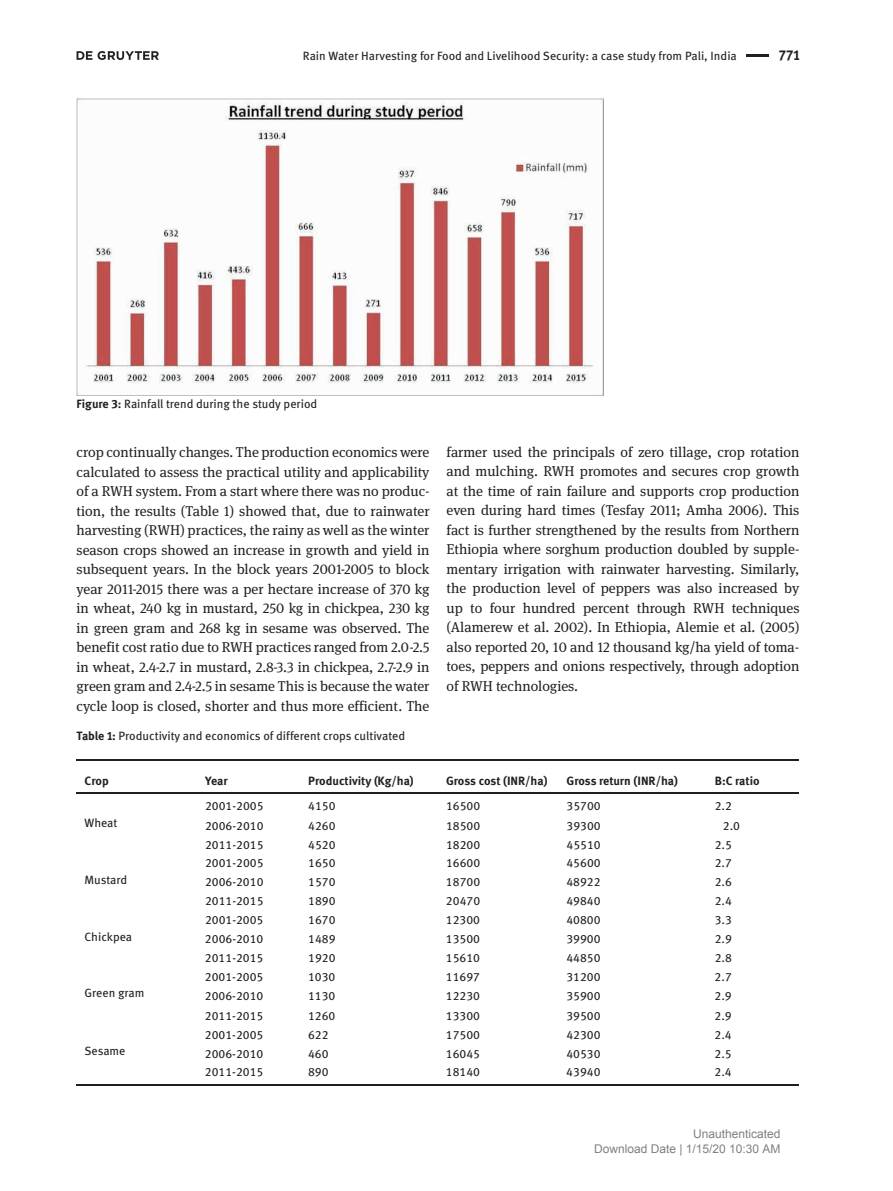
<style>
.page{position:relative;width:893px;height:1191px;background:#fff}
.page>*{position:absolute;margin:0;border:0;box-sizing:border-box;transform-origin:0 0}
.t1{font:14.25px/19.5px "DG Meta Serif Science";color:#231f20;text-align:justify}
.t2{font:700 14.25px "DG Meta Science";color:#231f20}
.t3{font:12px "DG Meta Science";color:#231f20}
.t4{font:700 12px "DG Meta Science";letter-spacing:-.005em;color:#231f20}
.t5{font:12px/15px "Arial";color:#808080;text-align:right}
.s1{font-weight:700}
</style>
<div class="page">
<svg style="left:77px;top:51px;width:82px;height:9px"></svg>
<hr style="left:747px;top:55px;width:22px;height:2px;background:#231f20">
<img style="left:77px;top:98px;width:526px;height:297px">
<hr style="left:77px;top:759px;width:120px;height:2px;background:#231f20">
<hr style="left:197px;top:759px;width:103px;height:2px;background:#231f20">
<hr style="left:300px;top:759px;width:138px;height:2px;background:#231f20">
<hr style="left:438px;top:759px;width:120px;height:2px;background:#231f20">
<hr style="left:558px;top:759px;width:149px;height:2px;background:#231f20">
<hr style="left:707px;top:759px;width:91px;height:2px;background:#231f20">
<hr style="left:77px;top:792px;width:120px;height:2px;background:#231f20">
<hr style="left:197px;top:792px;width:103px;height:2px;background:#231f20">
<hr style="left:300px;top:792px;width:138px;height:2px;background:#231f20">
<hr style="left:438px;top:792px;width:120px;height:2px;background:#231f20">
<hr style="left:558px;top:792px;width:149px;height:2px;background:#231f20">
<hr style="left:707px;top:792px;width:91px;height:2px;background:#231f20">
<hr style="left:77px;top:1084px;width:120px;height:1px;background:#231f20">
<hr style="left:197px;top:1084px;width:103px;height:1px;background:#231f20">
<hr style="left:300px;top:1084px;width:138px;height:1px;background:#231f20">
<hr style="left:438px;top:1084px;width:120px;height:1px;background:#231f20">
<hr style="left:558px;top:1084px;width:149px;height:1px;background:#231f20">
<hr style="left:707px;top:1084px;width:91px;height:1px;background:#231f20">
<p class="t3" style="left:303px;top:46px;width:435px">Rain Water Harvesting for Food and Livelihood Security: a case study from Pali, India</p>
<p class="t2" style="left:779px;top:44px;width:22px">771</p>
<p class="t3" style="left:77px;top:395px;width:242px"><span class="s1">Figure 3:</span> Rainfall trend during the study period</p>
<p class="t1" style="left:77px;top:442px;width:354px">crop continually changes. The production economics were calculated to assess the practical utility and applicability of a RWH system. From a start where there was no produc&shy;tion, the results (Table 1) showed that, due to rainwater harvesting (RWH) practices, the rainy as well as the winter season crops showed an increase in growth and yield in subsequent years. In the block years 2001-2005 to block year 2011-2015 there was a per hectare increase of 370 kg in wheat, 240 kg in mustard, 250 kg in chickpea, 230 kg in green gram and 268 kg in sesame was observed. The benefit cost ratio due to RWH practices ranged from 2.0-2.5 in wheat, 2.4-2.7 in mustard, 2.8-3.3 in chickpea, 2.7-2.9 in green gram and 2.4-2.5 in sesame This is because the water cycle loop is closed, shorter and thus more efficient. The</p>
<p class="t1" style="left:446px;top:442px;width:354px">farmer used the principals of zero tillage, crop rotation and mulching. RWH promotes and secures crop growth at the time of rain failure and supports crop production even during hard times (Tesfay 2011; Amha 2006). This fact is further strengthened by the results from Northern Ethiopia where sorghum production doubled by supple&shy;mentary irrigation with rainwater harvesting. Similarly, the production level of peppers was also increased by up to four hundred percent through RWH techniques (Alamerew et al. 2002). In Ethiopia, Alemie et al. (2005) also reported 20, 10 and 12 thousand kg/ha yield of toma&shy;toes, peppers and onions respectively, through adoption of RWH technologies.</p>
<p class="t3" style="left:77px;top:726px;width:330px"><span class="s1">Table 1:</span> Productivity and economics of different crops cultivated</p>
<p class="t4" style="left:85px;top:771px;width:26px">Crop</p>
<p class="t4" style="left:205px;top:771px;width:24px">Year</p>
<p class="t4" style="left:308px;top:771px;width:107px">Productivity (Kg/ha)</p>
<p class="t4" style="left:446px;top:771px;width:103px">Gross cost (INR/ha)</p>
<p class="t4" style="left:567px;top:771px;width:113px">Gross return (INR/ha)</p>
<p class="t4" style="left:715px;top:771px;width:46px">B:C ratio</p>
<p class="t3" style="left:85px;top:813px;width:34px">Wheat</p>
<p class="t3" style="left:205px;top:797px;width:60px">2001-2005</p>
<p class="t3" style="left:308px;top:797px;width:29px">4150</p>
<p class="t3" style="left:446px;top:797px;width:36px">16500</p>
<p class="t3" style="left:566px;top:797px;width:36px">35700</p>
<p class="t3" style="left:715px;top:797px;width:19px">2.2</p>
<p class="t3" style="left:205px;top:816px;width:60px">2006-2010</p>
<p class="t3" style="left:308px;top:816px;width:29px">4260</p>
<p class="t3" style="left:446px;top:816px;width:36px">18500</p>
<p class="t3" style="left:566px;top:816px;width:36px">39300</p>
<p class="t3" style="left:723px;top:816px;width:19px">2.0</p>
<p class="t3" style="left:205px;top:835px;width:60px">2011-2015</p>
<p class="t3" style="left:308px;top:835px;width:29px">4520</p>
<p class="t3" style="left:446px;top:835px;width:36px">18200</p>
<p class="t3" style="left:566px;top:835px;width:36px">45510</p>
<p class="t3" style="left:715px;top:835px;width:19px">2.5</p>
<p class="t3" style="left:85px;top:870px;width:44px">Mustard</p>
<p class="t3" style="left:85px;top:927px;width:49px">Chickpea</p>
<p class="t3" style="left:84px;top:984px;width:62px">Green gram</p>
<p class="t3" style="left:84px;top:1041px;width:43px">Sesame</p>
<p class="t3" style="left:205px;top:854px;width:60px">2001-2005</p>
<p class="t3" style="left:308px;top:854px;width:29px">1650</p>
<p class="t3" style="left:446px;top:854px;width:36px">16600</p>
<p class="t3" style="left:566px;top:854px;width:36px">45600</p>
<p class="t3" style="left:715px;top:854px;width:19px">2.7</p>
<p class="t3" style="left:205px;top:873px;width:60px">2006-2010</p>
<p class="t3" style="left:308px;top:873px;width:29px">1570</p>
<p class="t3" style="left:446px;top:873px;width:36px">18700</p>
<p class="t3" style="left:566px;top:873px;width:36px">48922</p>
<p class="t3" style="left:715px;top:873px;width:19px">2.6</p>
<p class="t3" style="left:205px;top:891px;width:60px">2011-2015</p>
<p class="t3" style="left:308px;top:891px;width:29px">1890</p>
<p class="t3" style="left:446px;top:891px;width:36px">20470</p>
<p class="t3" style="left:566px;top:891px;width:36px">49840</p>
<p class="t3" style="left:715px;top:891px;width:19px">2.4</p>
<p class="t3" style="left:205px;top:910px;width:60px">2001-2005</p>
<p class="t3" style="left:308px;top:910px;width:29px">1670</p>
<p class="t3" style="left:446px;top:910px;width:36px">12300</p>
<p class="t3" style="left:566px;top:910px;width:36px">40800</p>
<p class="t3" style="left:715px;top:910px;width:19px">3.3</p>
<p class="t3" style="left:205px;top:929px;width:60px">2006-2010</p>
<p class="t3" style="left:308px;top:929px;width:29px">1489</p>
<p class="t3" style="left:446px;top:929px;width:36px">13500</p>
<p class="t3" style="left:566px;top:929px;width:36px">39900</p>
<p class="t3" style="left:715px;top:929px;width:19px">2.9</p>
<p class="t3" style="left:205px;top:948px;width:60px">2011-2015</p>
<p class="t3" style="left:308px;top:948px;width:29px">1920</p>
<p class="t3" style="left:446px;top:948px;width:36px">15610</p>
<p class="t3" style="left:566px;top:948px;width:36px">44850</p>
<p class="t3" style="left:715px;top:948px;width:19px">2.8</p>
<p class="t3" style="left:205px;top:967px;width:60px">2001-2005</p>
<p class="t3" style="left:308px;top:967px;width:29px">1030</p>
<p class="t3" style="left:446px;top:967px;width:36px">11697</p>
<p class="t3" style="left:566px;top:967px;width:36px">31200</p>
<p class="t3" style="left:715px;top:967px;width:19px">2.7</p>
<p class="t3" style="left:205px;top:986px;width:60px">2006-2010</p>
<p class="t3" style="left:308px;top:986px;width:29px">1130</p>
<p class="t3" style="left:446px;top:986px;width:36px">12230</p>
<p class="t3" style="left:566px;top:986px;width:36px">35900</p>
<p class="t3" style="left:715px;top:986px;width:19px">2.9</p>
<p class="t3" style="left:205px;top:1006px;width:60px">2011-2015</p>
<p class="t3" style="left:308px;top:1006px;width:29px">1260</p>
<p class="t3" style="left:446px;top:1006px;width:36px">13300</p>
<p class="t3" style="left:566px;top:1006px;width:36px">39500</p>
<p class="t3" style="left:715px;top:1006px;width:19px">2.9</p>
<p class="t3" style="left:205px;top:1025px;width:60px">2001-2005</p>
<p class="t3" style="left:308px;top:1025px;width:22px">622</p>
<p class="t3" style="left:446px;top:1025px;width:36px">17500</p>
<p class="t3" style="left:566px;top:1025px;width:36px">42300</p>
<p class="t3" style="left:715px;top:1025px;width:19px">2.4</p>
<p class="t3" style="left:205px;top:1044px;width:60px">2006-2010</p>
<p class="t3" style="left:308px;top:1044px;width:22px">460</p>
<p class="t3" style="left:446px;top:1044px;width:36px">16045</p>
<p class="t3" style="left:566px;top:1044px;width:36px">40530</p>
<p class="t3" style="left:715px;top:1044px;width:19px">2.5</p>
<p class="t3" style="left:205px;top:1063px;width:60px">2011-2015</p>
<p class="t3" style="left:308px;top:1063px;width:22px">890</p>
<p class="t3" style="left:446px;top:1063px;width:36px">18140</p>
<p class="t3" style="left:566px;top:1063px;width:36px">43940</p>
<p class="t3" style="left:715px;top:1063px;width:19px">2.4</p>
<p class="t5" style="left:594px;top:1127px;width:188px">Unauthenticated<br>Download Date | 1/15/20 10:30 AM</p>
</div>
